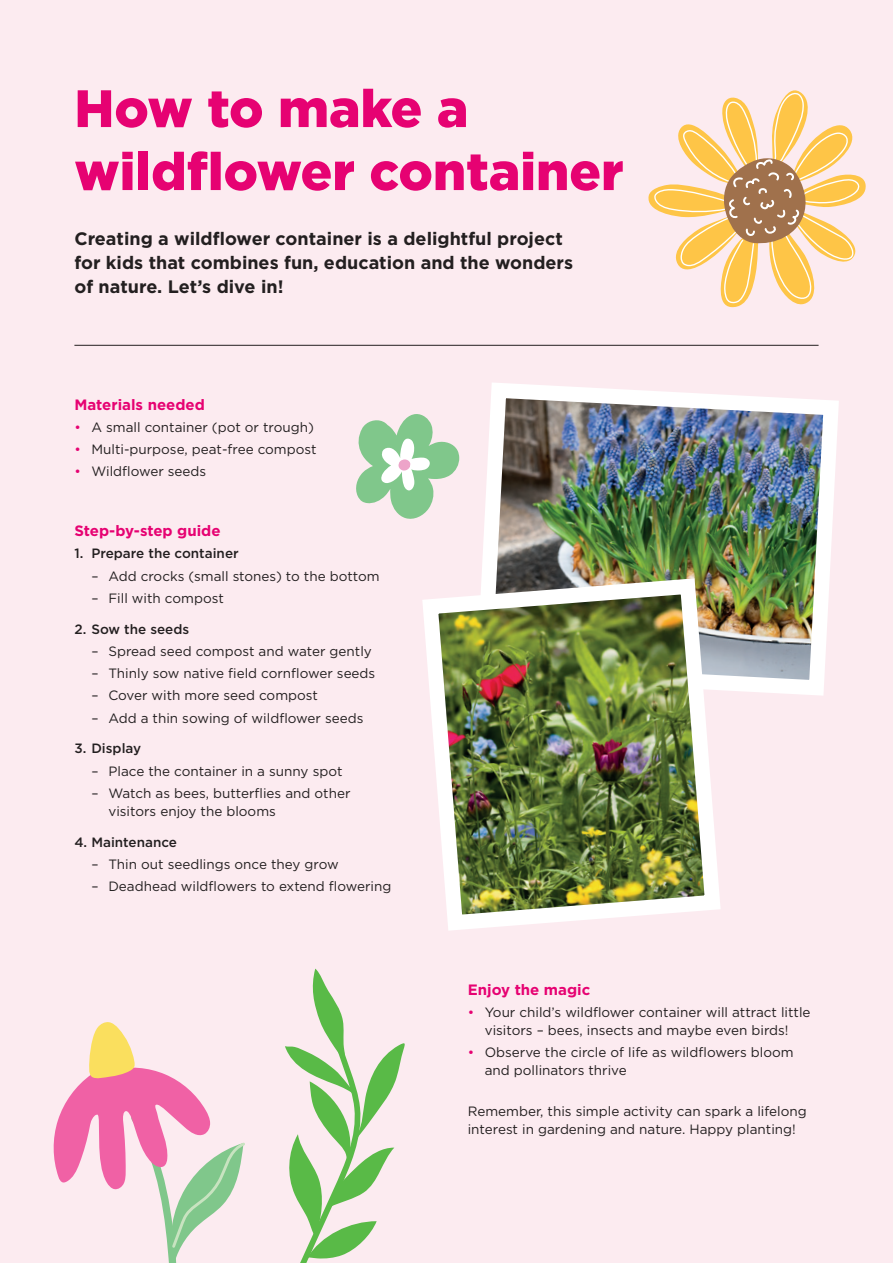
<style>
.page{position:relative;width:893px;height:1263px;background:#fcebf0}
.page>*{position:absolute;margin:0;border:0;box-sizing:border-box;transform-origin:0 0}
.t1{font:900 52.5px/63px "Gotham";color:#e60272}
.t2{font:700 18px/24px "Gotham";color:#231f20}
.t3{font:700 15px "Gotham";color:#e60272}
.t4{font:13.5px/18px "Gotham";color:#231f20}
.t5{font:500 13.5px "Gotham";color:#231f20}
.s1{color:#e60272}
</style>
<div class="page">
<hr style="left:74px;top:345px;width:745px;height:1px;background:#231f20">
<img style="left:482px;top:383px;width:357px;height:313px">
<img style="left:422px;top:570px;width:307px;height:361px">
<svg style="left:648px;top:90px;width:218px;height:218px"></svg>
<svg style="left:285px;top:968px;width:120px;height:295px"></svg>
<svg style="left:53px;top:1022px;width:192px;height:241px"></svg>
<svg style="left:356px;top:414px;width:103px;height:105px"></svg>
<h1 class="t1" style="left:74px;top:76px;width:551px">How to make a wildflower container</h1>
<h2 class="t2" style="left:74px;top:226px;width:500px">Creating a wildflower container is a delightful project for kids that combines fun, education and the wonders of nature. Let’s dive in!</h2>
<p class="t3" style="left:74px;top:394px;width:132px">Materials needed</p>
<p class="t4" style="left:74px;top:418px;width:241px"><span class="s1">•</span> A small container (pot or trough)</p>
<p class="t4" style="left:74px;top:440px;width:244px"><span class="s1">•</span> Multi-purpose, peat-free compost</p>
<p class="t4" style="left:74px;top:462px;width:133px"><span class="s1">•</span> Wildflower seeds</p>
<p class="t3" style="left:74px;top:521px;width:148px">Step-by-step guide</p>
<p class="t5" style="left:74px;top:545px;width:166px">1. Prepare the container</p>
<p class="t4" style="left:91px;top:567px;width:290px">– Add crocks (small stones) to the bottom</p>
<p class="t4" style="left:91px;top:589px;width:134px">– Fill with compost</p>
<p class="t5" style="left:74px;top:620px;width:116px">2. Sow the seeds</p>
<p class="t4" style="left:91px;top:642px;width:282px">– Spread seed compost and water gently</p>
<p class="t4" style="left:91px;top:664px;width:285px">– Thinly sow native field cornflower seeds</p>
<p class="t4" style="left:91px;top:686px;width:228px">– Cover with more seed compost</p>
<p class="t4" style="left:91px;top:708px;width:273px">– Add a thin sowing of wildflower seeds</p>
<p class="t5" style="left:74px;top:740px;width:68px">3. Display</p>
<p class="t4" style="left:91px;top:761px;width:253px">– Place the container in a sunny spot</p>
<p class="t4" style="left:108px;top:784px;width:244px;text-indent:-17px">– Watch as bees, butterflies and other visitors enjoy the blooms</p>
<p class="t5" style="left:74px;top:833px;width:104px">4. Maintenance</p>
<p class="t4" style="left:91px;top:855px;width:249px">– Thin out seedlings once they grow</p>
<p class="t4" style="left:91px;top:877px;width:301px">– Deadhead wildflowers to extend flowering</p>
<p class="t3" style="left:468px;top:980px;width:124px">Enjoy the magic</p>
<p class="t4" style="left:468px;top:1003px;width:344px;text-align:center"><span class="s1">•</span> Your child’s wildflower container will attract little visitors – bees, insects and maybe even birds!</p>
<p class="t4" style="left:485px;top:1043px;width:310px;text-indent:-17px"><span class="s1">•</span> Observe the circle of life as wildflowers bloom and pollinators thrive</p>
<p class="t4" style="left:468px;top:1102px;width:341px">Remember, this simple activity can spark a lifelong interest in gardening and nature. Happy planting!</p>
</div>
